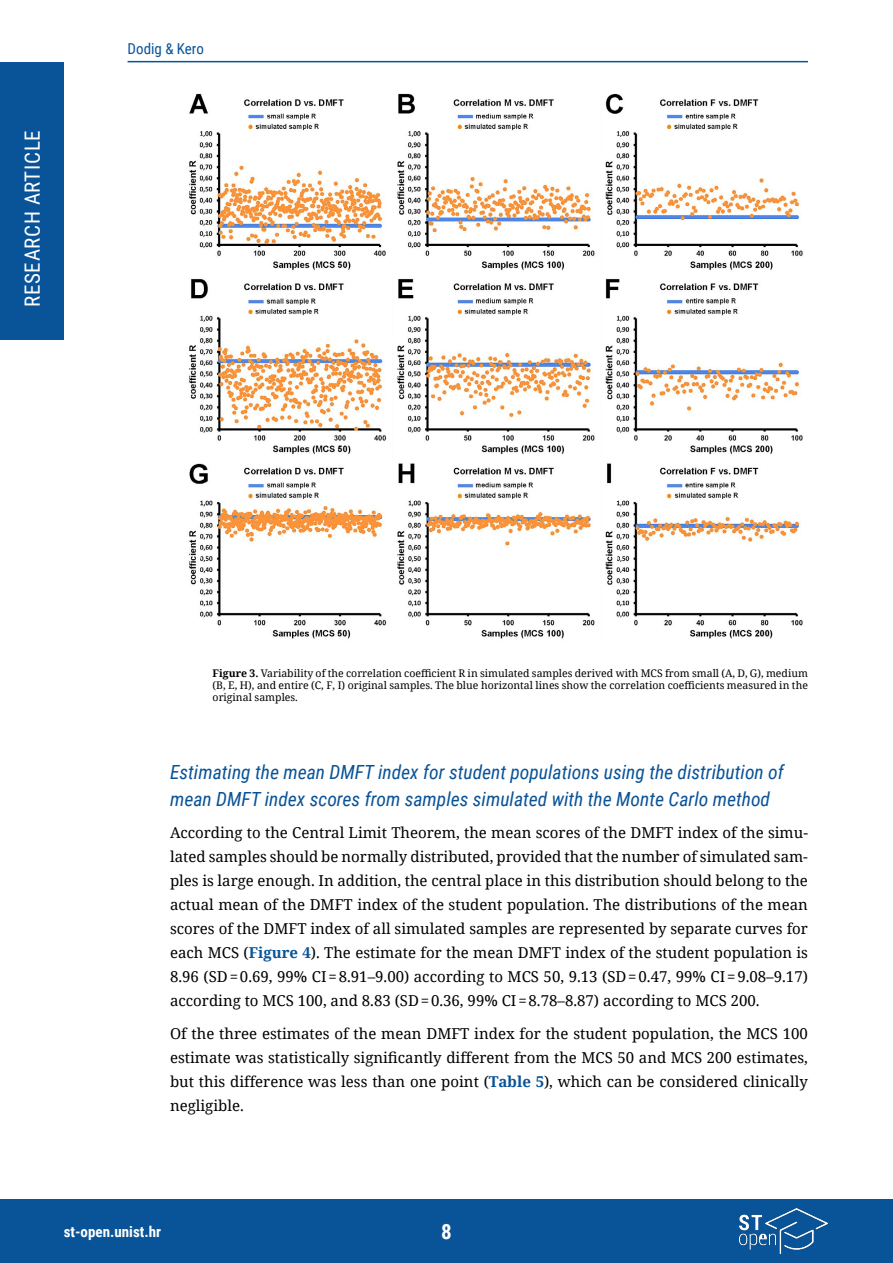
<style>
.page{position:relative;width:893px;height:1263px;background:#fff}
.page>*{position:absolute;margin:0;border:0;box-sizing:border-box;transform-origin:0 0}
.t1{font:21px "Roboto Condensed";letter-spacing:.035em;color:#fff}
.t2{font:700 21px "Roboto Condensed";color:#fff}
.t3{font:italic 19.5px/27px "Roboto Condensed";color:#095398}
.t4{font:15px/24px "Noto Serif";color:#000;text-align:justify}
.t5{font:700 15px "Roboto Condensed";color:#fff}
.t6{font:15px "Roboto Condensed";color:#095398}
.t7{font:10.5px/12px "Noto Serif";color:#000;text-align:justify}
.s1{font-weight:700}
.s2{font-weight:700;color:#095398}
</style>
<div class="page">
<div style="left:0;top:62px;width:64px;height:278px;background:#095398"></div>
<div style="left:0;top:1199px;width:893px;height:64px;background:#095398"></div>
<hr style="left:128px;top:61px;width:680px;height:1px;background:#095398">
<img style="left:740px;top:1209px;width:87px;height:44px">
<img style="left:189px;top:93px;width:614px;height:546px">
<h1 class="t1" style="left:18px;top:307px;width:179px;rotate:-90deg">RESEARCH ARTICLE</h1>
<p class="t6" style="left:128px;top:38px;width:78px">Dodig &amp; Kero</p>
<p class="t7" style="left:213px;top:667px;width:597px"><span class="s1">Figure 3.</span> Variability of the correlation coefficient R in simulated samples derived with MCS from small (A, D, G), medium (B, E, H), and entire (C, F, I) original samples. The blue horizontal lines show the correlation coefficients measured in the original samples.</p>
<h2 class="t3" style="left:170px;top:758px;width:615px">Estimating the mean DMFT index for student populations using the distribution of mean DMFT index scores from samples simulated with the Monte Carlo method</h2>
<p class="t4" style="left:170px;top:820px;width:639px">According to the Central Limit Theorem, the mean scores of the DMFT index of the simu&shy;lated samples should be normally distributed, provided that the number of simulated sam&shy;ples is large enough. In addition, the central place in this distribution should belong to the actual mean of the DMFT index of the student population. The distributions of the mean scores of the DMFT index of all simulated samples are represented by separate curves for each MCS (<span class="s2">Figure 4</span>). The estimate for the mean DMFT index of the student population is 8.96 (SD=0.69, 99% CI=8.91–9.00) according to MCS 50, 9.13 (SD=0.47, 99% CI=9.08–9.17) according to MCS 100, and 8.83 (SD=0.36, 99% CI=8.78–8.87) according to MCS 200.</p>
<p class="t4" style="left:170px;top:1021px;width:639px">Of the three estimates of the mean DMFT index for the student population, the MCS 100 estimate was statistically significantly different from the MCS 50 and MCS 200 estimates, but this difference was less than one point (<span class="s2">Table 5</span>), which can be considered clinically negligible.</p>
<p class="t5" style="left:64px;top:1221px;width:99px">st-open.unist.hr</p>
<h1 class="t2" style="left:441px;top:1217px;width:12px">8</h1>
</div>
